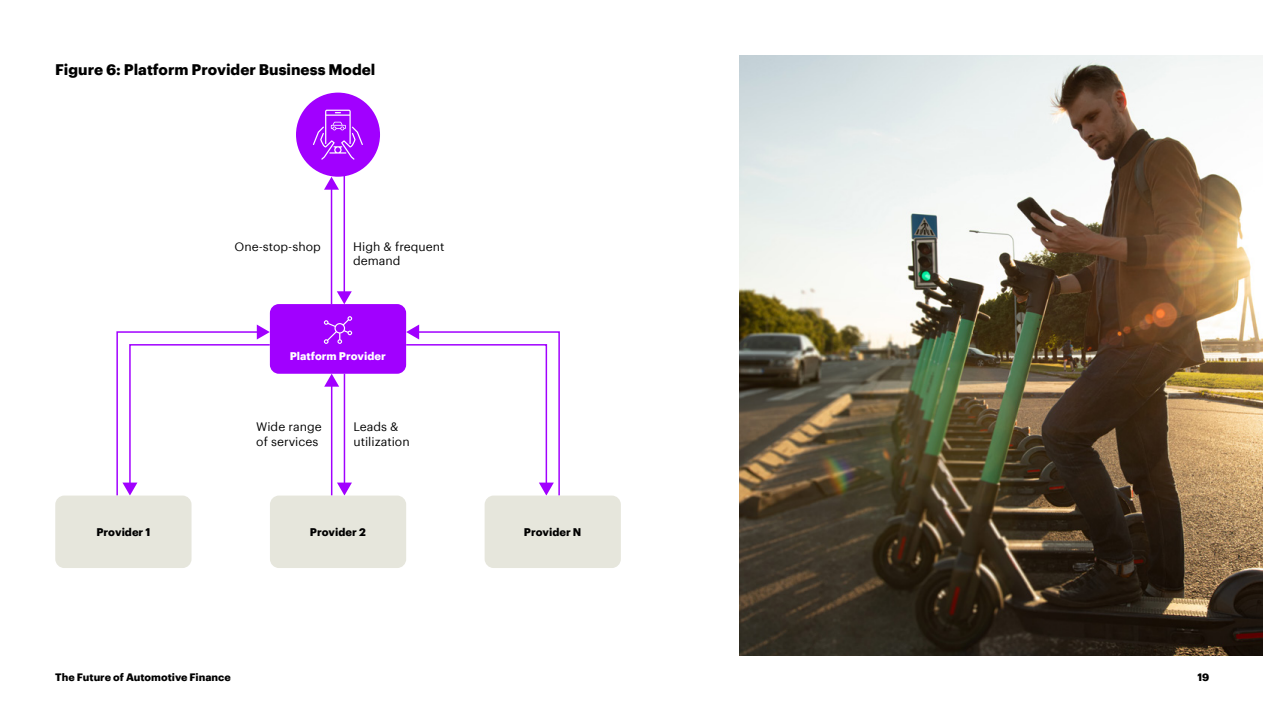
<style>
.page{position:relative;width:1263px;height:711px;background:#fff}
.page>*{position:absolute;margin:0;border:0;box-sizing:border-box;transform-origin:0 0}
.chart_title{font:700 15px "Graphik";color:#000}
.t1{font:12px/14.4px "Graphik";color:#000}
.t2{font:700 10.8px "Graphik";color:#000}
.t3{font:700 10.8px "Graphik";color:#fff}
.t4{font:700 10.5px "Graphik";color:#000}
</style>
<div class="page">
<svg style="left:116px;top:324px;width:155px;height:171px"></svg>
<svg style="left:405px;top:324px;width:155px;height:171px"></svg>
<hr style="left:331px;top:384px;width:1px;height:111px;background:#a100ff">
<svg style="left:324px;top:373px;width:15px;height:13px"></svg>
<hr style="left:344px;top:373px;width:1px;height:111px;background:#a100ff">
<svg style="left:337px;top:482px;width:15px;height:13px"></svg>
<hr style="left:331px;top:187px;width:1px;height:117px;background:#a100ff">
<svg style="left:324px;top:176px;width:15px;height:13px"></svg>
<hr style="left:344px;top:173px;width:1px;height:120px;background:#a100ff">
<svg style="left:337px;top:291px;width:15px;height:13px"></svg>
<div style="left:270px;top:495px;width:136px;height:72px;background:#e6e6dc;border-radius:9px"></div>
<div style="left:55px;top:495px;width:137px;height:72px;background:#e6e6dc;border-radius:9px"></div>
<div style="left:485px;top:495px;width:136px;height:72px;background:#e6e6dc;border-radius:9px"></div>
<div style="left:270px;top:304px;width:136px;height:69px;background:#a100ff;border-radius:9px"></div>
<div style="left:296px;top:92px;width:84px;height:84px;background:#a100ff;border-radius:50%"></div>
<svg style="left:324px;top:316px;width:28px;height:27px"></svg>
<svg style="left:313px;top:110px;width:50px;height:50px"></svg>
<img style="left:740px;top:55px;width:523px;height:600px">
<p class="chart_title" style="left:55px;top:58px;width:322px">Figure 6: Platform Provider Business Model</p>
<p class="t1" style="left:235px;top:238px;width:88px">One-stop-shop</p>
<p class="t1" style="left:353px;top:238px;width:93px">High &amp; frequent demand</p>
<p class="t3" style="left:290px;top:347px;width:98px">Platform Provider</p>
<p class="t1" style="left:256px;top:418px;width:67px">Wide range of services</p>
<p class="t1" style="left:353px;top:418px;width:58px">Leads &amp; utilization</p>
<p class="t2" style="left:96px;top:523px;width:56px">Provider 1</p>
<p class="t2" style="left:310px;top:523px;width:57px">Provider 2</p>
<p class="t2" style="left:524px;top:523px;width:59px">Provider N</p>
<p class="t4" style="left:55px;top:669px;width:177px">The Future of Automotive Finance</p>
<p class="t4" style="left:1197px;top:669px;width:13px">19</p>
</div>
